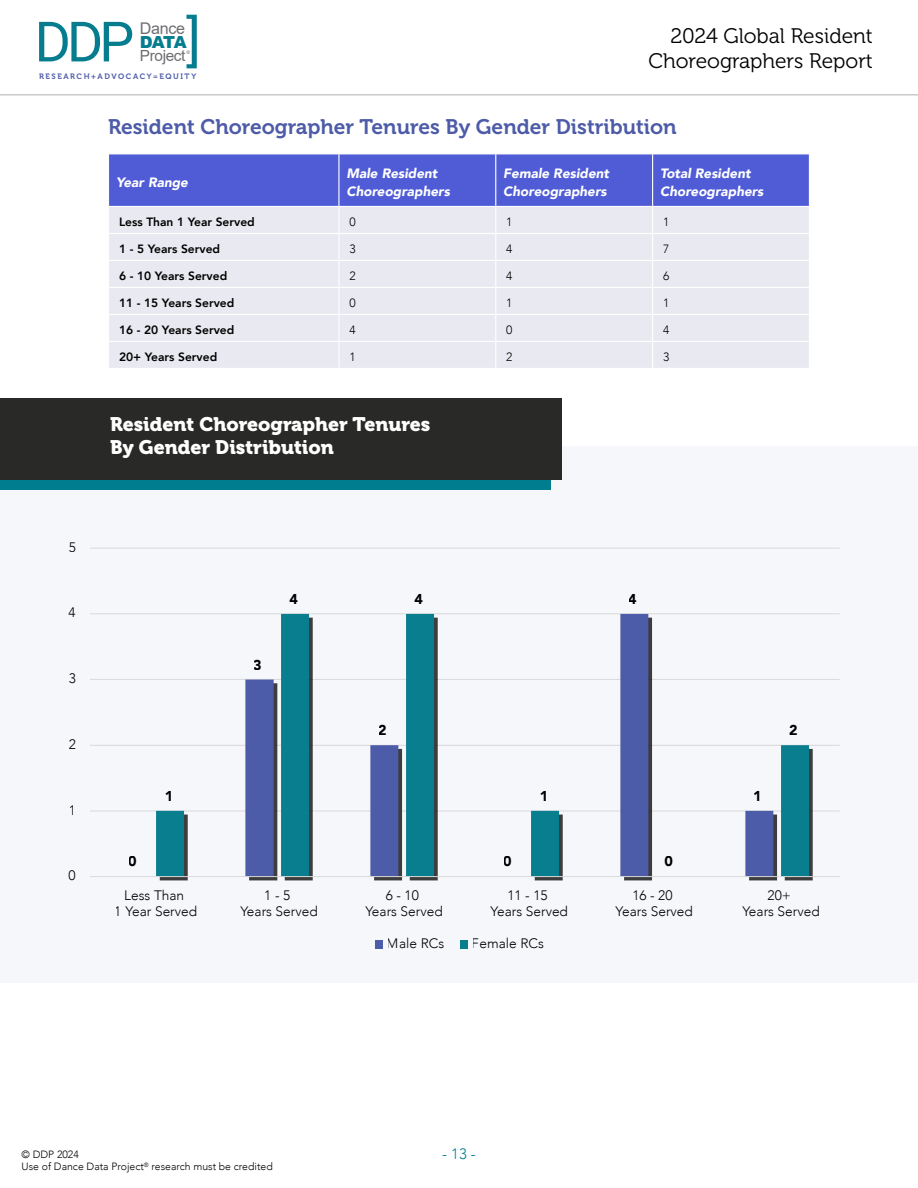
<style>
.page{position:relative;width:918px;height:1188px;background:#fff}
.page>*{position:absolute;margin:0;border:0;box-sizing:border-box;transform-origin:0 0}
.t1{font:55.65px "Roboto";color:#057d8f}
.t2{font:21px "Museo 700";color:#4d5ba8}
.t3{font:21px/25.2px "Museo 300";color:#000;text-align:right}
.t4{font:19.5px/23.4px "Museo 900";color:#fff}
.t5{font:900 16.65px "Arial";color:#057d8f}
.t6{font:16.05px "Arial";letter-spacing:-.02em;color:#6d6e71}
.t7{font:15.3px "Arial";letter-spacing:-.025em;color:#6d6e71}
.t8{font:300 15px "Avenir";color:#007d8e}
.t9{font:900 14.25px "Avenir";color:#000}
.t10{font:300 13.65px/16.5px "Avenir";color:#000;text-align:center}
.t11{font:italic 900 13.5px/18px "Avenir";color:#fff}
.t12{font:800 12px "Avenir";color:#000}
.t13{font:300 12px "Avenir";color:#000}
.t14{font:300 10.5px "Avenir";color:#000}
.t15{font:7.8px "Museo 700";letter-spacing:.2em;color:#4d5ba8}
</style>
<div class="page">
<hr style="left:0;top:94px;width:918px;height:2px;background:#939497">
<svg style="left:187px;top:50px;width:3px;height:4px"></svg>
<svg style="left:109px;top:155px;width:700px;height:213px;background:#c5c8eb"></svg>
<hr style="left:338px;top:154px;width:2px;height:52px;background:#fff">
<hr style="left:495px;top:154px;width:1px;height:52px;background:#fff">
<hr style="left:652px;top:154px;width:1px;height:52px;background:#fff">
<div style="left:1px;top:446px;width:917px;height:537px;background:#f6f7fb"></div>
<div style="left:0;top:408px;width:551px;height:82px;background:#007d8e"></div>
<div style="left:0;top:398px;width:562px;height:82px;background:#292927"></div>
<hr style="left:90px;top:548px;width:750px;height:1px;background:#d9d9d9">
<hr style="left:90px;top:613px;width:750px;height:1px;background:#d9d9d9">
<hr style="left:90px;top:679px;width:750px;height:1px;background:#d9d9d9">
<hr style="left:90px;top:745px;width:750px;height:1px;background:#d9d9d9">
<hr style="left:90px;top:810px;width:750px;height:1px;background:#d9d9d9">
<svg style="left:156px;top:614px;width:653px;height:262px"></svg>
<hr style="left:90px;top:876px;width:750px;height:1px;background:#d9d9d9">
<div style="left:375px;top:940px;width:8px;height:8px;background:#4d5ca9"></div>
<div style="left:460px;top:940px;width:8px;height:8px;background:#097e8f"></div>
<h1 class="t1" style="left:35px;top:3px;width:101px">DDP</h1>
<h1 class="t1" style="left:186px;top:1px;width:16px">]</h1>
<p class="t6" style="left:140px;top:17px;width:47px">Dance</p>
<p class="t5" style="left:140px;top:30px;width:48px">DATA</p>
<p class="t7" style="left:140px;top:45px;width:47px">Project</p>
<p class="t15" style="left:39px;top:72px;width:159px">RESEARCH+ADVOCACY=EQUITY</p>
<h2 class="t3" style="left:648px;top:24px;width:226px">2024 Global Resident<br>Choreographers Report</h2>
<h2 class="t2" style="left:108px;top:115px;width:570px">Resident Choreographer Tenures By Gender Distribution</h2>
<p class="t11" style="left:116px;top:173px;width:73px">Year Range</p>
<p class="t11" style="left:346px;top:164px;width:105px">Male Resident<br>Choreographers</p>
<p class="t11" style="left:503px;top:164px;width:107px">Female Resident<br>Choreographers</p>
<p class="t11" style="left:660px;top:164px;width:105px">Total Resident<br>Choreographers</p>
<p class="t12" style="left:119px;top:212px;width:137px">Less Than 1 Year Served</p>
<p class="t13" style="left:349px;top:215px;width:8px">0</p>
<p class="t13" style="left:506px;top:215px;width:8px">1</p>
<p class="t13" style="left:663px;top:215px;width:8px">1</p>
<p class="t12" style="left:119px;top:239px;width:103px">1 - 5 Years Served</p>
<p class="t13" style="left:349px;top:242px;width:8px">3</p>
<p class="t13" style="left:506px;top:242px;width:8px">4</p>
<p class="t13" style="left:663px;top:242px;width:8px">7</p>
<p class="t12" style="left:119px;top:266px;width:110px">6 - 10 Years Served</p>
<p class="t13" style="left:349px;top:269px;width:8px">2</p>
<p class="t13" style="left:506px;top:269px;width:8px">4</p>
<p class="t13" style="left:663px;top:269px;width:8px">6</p>
<p class="t12" style="left:119px;top:293px;width:117px">11 - 15 Years Served</p>
<p class="t13" style="left:349px;top:296px;width:8px">0</p>
<p class="t13" style="left:506px;top:296px;width:8px">1</p>
<p class="t13" style="left:663px;top:296px;width:8px">1</p>
<p class="t12" style="left:119px;top:320px;width:117px">16 - 20 Years Served</p>
<p class="t13" style="left:349px;top:323px;width:8px">4</p>
<p class="t13" style="left:506px;top:323px;width:8px">0</p>
<p class="t13" style="left:663px;top:323px;width:8px">4</p>
<p class="t12" style="left:119px;top:347px;width:100px">20+ Years Served</p>
<p class="t13" style="left:349px;top:350px;width:8px">1</p>
<p class="t13" style="left:506px;top:350px;width:8px">2</p>
<p class="t13" style="left:663px;top:350px;width:8px">3</p>
<p class="t10" style="left:69px;top:539px;width:9px">5</p>
<p class="t10" style="left:69px;top:604px;width:9px">4</p>
<p class="t10" style="left:69px;top:670px;width:9px">3</p>
<p class="t10" style="left:69px;top:736px;width:9px">2</p>
<p class="t10" style="left:69px;top:802px;width:9px">1</p>
<p class="t10" style="left:69px;top:867px;width:9px">0</p>
<h3 class="t4" style="left:110px;top:412px;width:322px">Resident Choreographer Tenures<br>By Gender Distribution</h3>
<p class="t9" style="left:129px;top:849px;width:10px">0</p>
<p class="t9" style="left:254px;top:652px;width:10px">3</p>
<p class="t9" style="left:289px;top:587px;width:10px">4</p>
<p class="t9" style="left:414px;top:587px;width:10px">4</p>
<p class="t9" style="left:379px;top:718px;width:10px">2</p>
<p class="t9" style="left:629px;top:587px;width:10px">4</p>
<p class="t9" style="left:165px;top:784px;width:10px">1</p>
<p class="t9" style="left:754px;top:784px;width:10px">1</p>
<p class="t9" style="left:539px;top:784px;width:10px">1</p>
<p class="t9" style="left:504px;top:849px;width:10px">0</p>
<p class="t9" style="left:664px;top:849px;width:10px">0</p>
<p class="t9" style="left:789px;top:718px;width:10px">2</p>
<p class="t10" style="left:115px;top:887px;width:84px">Less Than<br>1 Year Served</p>
<p class="t10" style="left:240px;top:887px;width:79px">1 - 5<br>Years Served</p>
<p class="t10" style="left:365px;top:887px;width:79px">6 - 10<br>Years Served</p>
<p class="t10" style="left:491px;top:887px;width:79px">11 - 15<br>Years Served</p>
<p class="t10" style="left:616px;top:887px;width:79px">16 - 20<br>Years Served</p>
<p class="t10" style="left:742px;top:887px;width:79px">20+<br>Years Served</p>
<p class="t10" style="left:387px;top:935px;width:59px">Male RCs</p>
<p class="t10" style="left:472px;top:935px;width:74px">Female RCs</p>
<p class="t14" style="left:22px;top:1148px;width:59px">© DDP 2024</p>
<p class="t8" style="left:442px;top:1145px;width:35px">- 13 -</p>
<p class="t14" style="left:22px;top:1160px;width:253px">Use of Dance Data Project<sup>®</sup> research must be credited</p>
</div>
